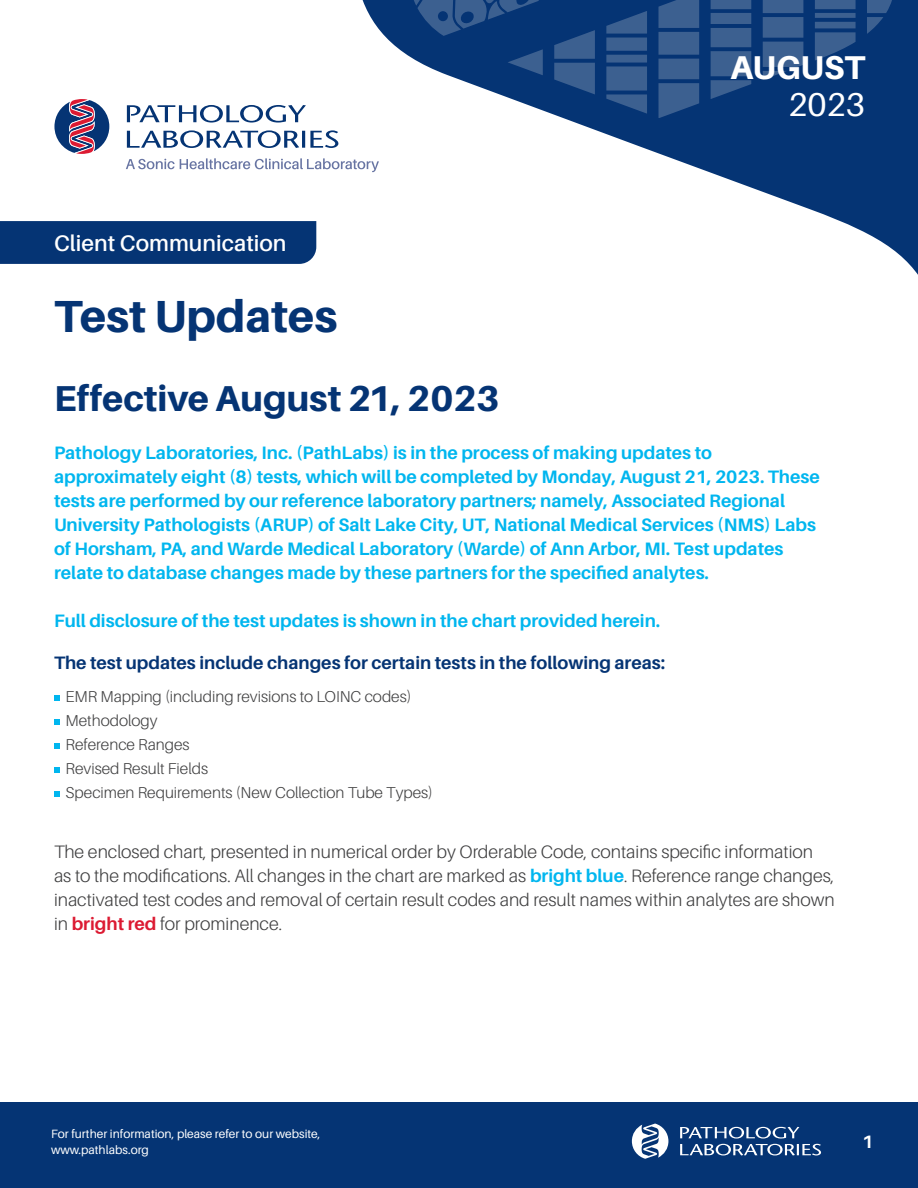
<style>
.page{position:relative;width:918px;height:1188px;background:#fff}
.page>*{position:absolute;margin:0;border:0;box-sizing:border-box;transform-origin:0 0}
.t1{font:800 45px "Aileron";color:#053474}
.t2{font:800 36px "Aileron";color:#053474}
.t3{font:800 33px/36.6px "Aileron";color:#fff;text-align:right}
.t4{font:600 22.5px "Aileron";color:#fff}
.t5{font:700 18px/24px "Aileron";color:#00b6ef}
.t6{font:300 18px/24px "Aileron";color:#3e3e3f}
.t7{font:700 18px "Aileron";color:#053474}
.t8{font:700 18px "Aileron";color:#fff}
.t9{font:300 15.75px "Aileron";color:#3e3e3f}
.t10{font:12px/16.5px "Aileron";color:#fff}
.s1{font-weight:400}
.s2{font-weight:700;color:#00b6ef}
.s3{font-weight:700;color:#dc1a32}
</style>
<div class="page">
<div style="left:0;top:1102px;width:918px;height:86px;background:#053474"></div>
<svg style="left:632px;top:1124px;width:189px;height:35px"></svg>
<svg style="left:362px;top:0;width:556px;height:275px"></svg>
<svg style="left:399px;top:0;width:507px;height:36px;background:#1b467f"></svg>
<svg style="left:508px;top:0;width:386px;height:118px;background:#1c4680"></svg>
<div style="left:0;top:221px;width:316px;height:43px;background:#053474"></div>
<svg style="left:126px;top:158px;width:253px;height:14px"></svg>
<svg style="left:127px;top:105px;width:211px;height:43px"></svg>
<svg style="left:54px;top:99px;width:55px;height:55px"></svg>
<svg style="left:54px;top:695px;width:5px;height:5px"></svg>
<svg style="left:54px;top:719px;width:5px;height:5px"></svg>
<svg style="left:54px;top:743px;width:5px;height:5px"></svg>
<svg style="left:54px;top:767px;width:5px;height:5px"></svg>
<svg style="left:54px;top:791px;width:5px;height:5px"></svg>
<h1 class="t4" style="left:54px;top:231px;width:234px">Client Communication</h1>
<h2 class="t1" style="left:54px;top:290px;width:285px">Test Updates</h2>
<p class="t3" style="left:730px;top:50px;width:136px">AUGUST<br><span class="s1">2023</span></p>
<p class="t2" style="left:54px;top:378px;width:447px">Effective August 21, 2023</p>
<p class="t5" style="left:54px;top:441px;width:767px">Pathology Laboratories, Inc. (PathLabs) is in the process of making updates to approximately eight (8) tests, which will be completed by Monday, August 21, 2023. These tests are performed by our reference laboratory partners; namely, Associated Regional University Pathologists (ARUP) of Salt Lake City, UT, National Medical Services (NMS) Labs of Horsham, PA, and Warde Medical Laboratory (Warde) of Ann Arbor, MI. Test updates relate to database changes made by these partners for the specified analytes.</p>
<p class="t5" style="left:54px;top:609px;width:608px">Full disclosure of the test updates is shown in the chart provided herein.</p>
<p class="t7" style="left:54px;top:653px;width:613px">The test updates include changes for certain tests in the following areas:</p>
<p class="t9" style="left:66px;top:688px;width:348px">EMR Mapping (including revisions to LOINC codes)</p>
<p class="t9" style="left:66px;top:712px;width:93px">Methodology</p>
<p class="t9" style="left:66px;top:736px;width:126px">Reference Ranges</p>
<p class="t9" style="left:66px;top:760px;width:144px">Revised Result Fields</p>
<p class="t9" style="left:66px;top:784px;width:369px">Specimen Requirements (New Collection Tube Types)</p>
<p class="t6" style="left:54px;top:840px;width:782px">The enclosed chart, presented in numerical order by Orderable Code, contains specific information as to the modifications. All changes in the chart are marked as <span class="s2">bright blue</span>. Reference range changes, inactivated test codes and removal of certain result codes and result names within analytes are shown in <span class="s3">bright red</span> for prominence.</p>
<p class="t10" style="left:51px;top:1126px;width:271px">For further information, please refer to our website, www.pathlabs.org</p>
<p class="t8" style="left:862px;top:1132px;width:13px">1</p>
</div>
